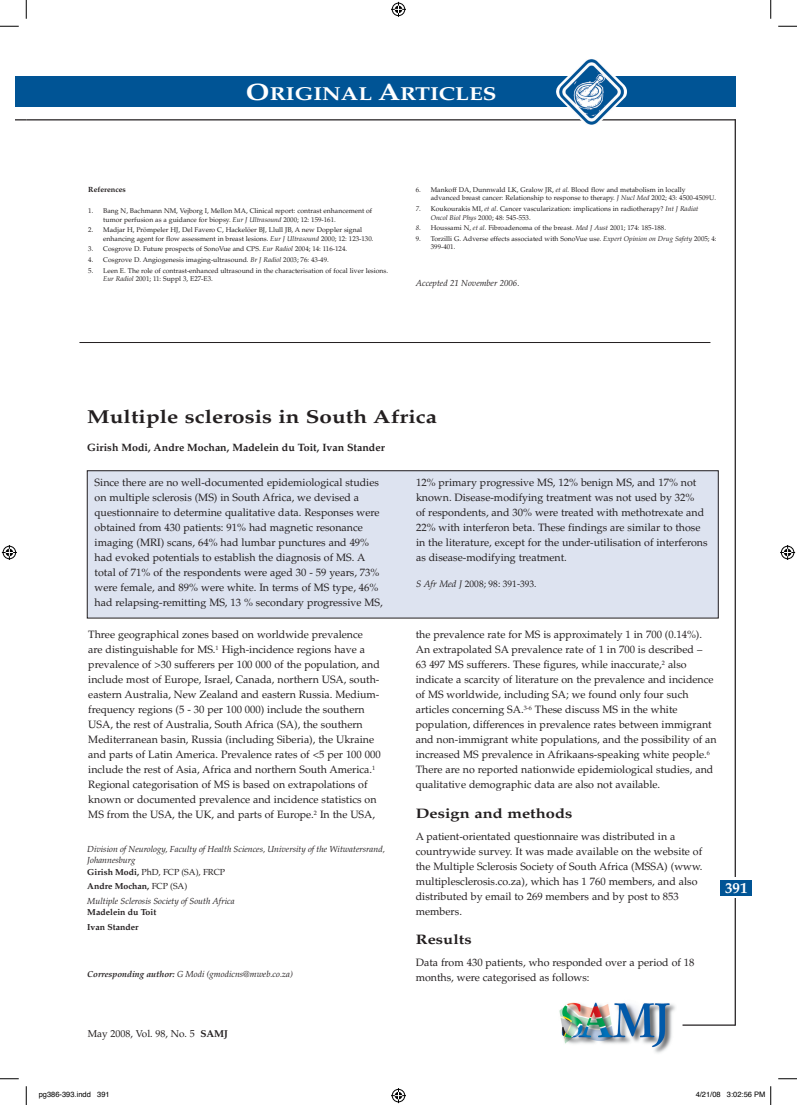
<style>
.page{position:relative;width:797px;height:1105px;background:#fff}
.page>*{position:absolute;margin:0;border:0;box-sizing:border-box;transform-origin:0 0}
.t1{font:700 18.75px "Palatino";color:#231f20;scale:1.2 1}
.t2{font:700 18.75px "Palatino";color:#fff;scale:1.2 1}
.t3{font:700 15px "Palatino";color:#fff}
.t4{font:700 13.75px "Palatino";color:#231f20;scale:1.2 1}
.t5{font:10.62px/15px "Palatino";color:#231f20}
.t6{font:700 10.62px "Palatino";color:#231f20}
.t7{font:10px "Palatino";color:#231f20}
.t8{font:9.38px "Palatino";color:#231f20}
.t9{font:italic 8.75px/11.2px "Palatino";color:#231f20}
.t10{font:700 8.75px/14.8px "Palatino";color:#231f20}
.t11{font:7.5px "Helvetica";color:#000}
.t12{font:700 7.5px "Palatino";color:#231f20}
.t13{font:6.88px/8.8px "Palatino";color:#231f20}
.s1{font-size:23.75px}
.s2{font-style:italic}
.s3{font-weight:700;font-style:normal}
.s4{font-style:normal}
.s5{font-weight:700}
</style>
<div class="page">
<div style="left:16px;top:77px;width:10px;height:30px;background:#005495"></div>
<hr style="left:734px;top:119px;width:2px;height:906px;background:#231f20">
<div style="left:723px;top:877px;width:23px;height:21px;background:#fff"></div>
<hr style="left:682px;top:1024px;width:53px;height:2px;background:#231f20">
<div style="left:26px;top:77px;width:709px;height:30px;background:#005495"></div>
<hr style="left:26px;top:119px;width:709px;height:1px;background:#231f20">
<img style="left:555px;top:59px;width:72px;height:66px">
<img style="left:559px;top:1002px;width:117px;height:51px">
<div style="left:719px;top:880px;width:32px;height:16px;background:#005495"></div>
<div style="left:87px;top:471px;width:631px;height:147px;background:#dde3f0"></div>
<div style="left:87px;top:470px;width:631px;height:148px;border:1px solid #231f20"></div>
<hr style="left:79px;top:342px;width:631px;height:1px;background:#231f20">
<svg style="left:0;top:25px;width:19px;height:2px"></svg>
<svg style="left:778px;top:25px;width:19px;height:2px"></svg>
<svg style="left:0;top:1078px;width:19px;height:1px"></svg>
<svg style="left:778px;top:1078px;width:19px;height:1px"></svg>
<svg style="left:25px;top:0;width:2px;height:19px"></svg>
<svg style="left:25px;top:1086px;width:2px;height:19px"></svg>
<svg style="left:770px;top:0;width:1px;height:19px"></svg>
<svg style="left:391px;top:2px;width:15px;height:15px"></svg>
<svg style="left:391px;top:1088px;width:15px;height:15px"></svg>
<svg style="left:2px;top:545px;width:15px;height:15px"></svg>
<svg style="left:780px;top:545px;width:15px;height:15px"></svg>
<svg style="left:770px;top:1086px;width:1px;height:19px"></svg>
<h1 class="t2" style="left:246px;top:83px;width:210px"><span class="s1">O</span>RIGINAL <span class="s1">A</span>RTICLES</h1>
<p class="t12" style="left:88px;top:185px;width:39px">References</p>
<p class="t13" style="left:103px;top:206px;width:270px;text-indent:-15px">1. Bang N, Bachmann NM, Vejborg I, Mellon MA, Clinical report: contrast enhancement of tumor perfusion as a guidance for biopsy. <span class="s2">Eur J Ultrasound</span> 2000; 12: 159-161.</p>
<p class="t13" style="left:103px;top:226px;width:272px;text-indent:-15px">2. Madjar H, Prömpeler HJ, Del Favero C, Hackelöer BJ, Llull JB, A new Doppler signal enhancing agent for flow assessment in breast lesions. <span class="s2">Eur J Ultrasound</span> 2000; 12: 123-130.</p>
<p class="t13" style="left:88px;top:245px;width:260px">3. Cosgrove D. Future prospects of SonoVue and CPS. <span class="s2">Eur Radiol</span> 2004; 14: 116-124.</p>
<p class="t13" style="left:88px;top:255px;width:242px">4. Cosgrove D. Angiogenesis imaging-ultrasound. <span class="s2">Br J Radiol</span> 2003; 76: 43-49.</p>
<p class="t13" style="left:103px;top:266px;width:286px;text-indent:-15px">5. Leen E. The role of contrast-enhanced ultrasound in the characterisation of focal liver lesions.<br><span class="s2">Eur Radiol</span> 2001; 11: Suppl 3, E27-E3.</p>
<p class="t13" style="left:431px;top:185px;width:287px;text-indent:-15px">6. Mankoff DA, Dunnwald LK, Gralow JR, <span class="s2">et al</span>. Blood flow and metabolism in locally advanced breast cancer: Relationship to response to therapy. <span class="s2">J Nucl Med</span> 2002; 43: 4500-4509U.</p>
<p class="t13" style="left:431px;top:204px;width:269px;text-indent:-15px"><span class="s2">7</span>. Koukourakis MI, <span class="s2">et al</span>. Cancer vascularization: implications in radiotherapy? <span class="s2">Int J Radiat<br>Oncol Biol Phys</span> 2000; 48: 545-553.</p>
<p class="t13" style="left:416px;top:223px;width:252px"><span class="s2">8</span>. Houssami N, <span class="s2">et al</span>. Fibroadenoma of the breast. <span class="s2">Med J Aust</span> 2001; 174: 185-188.</p>
<p class="t13" style="left:431px;top:234px;width:287px;text-indent:-15px">9. Torzilli G. Adverse effects associated with SonoVue use. <span class="s2">Expert Opinion on Drug Safety</span> 2005; 4:<br>399-401.</p>
<p class="t9" style="left:416px;top:278px;width:105px">Accepted 21 November 2006.</p>
<h1 class="t1" style="left:87px;top:406px;width:293px">Multiple sclerosis in South Africa</h1>
<p class="t6" style="left:87px;top:442px;width:299px">Girish Modi, Andre Mochan, Madelein du Toit, Ivan Stander</p>
<p class="t5" style="left:95px;top:475px;width:289px">Since there are no well-documented epidemiological studies on multiple sclerosis (MS) in South Africa, we devised a questionnaire to determine qualitative data. Responses were obtained from 430 patients: 91% had magnetic resonance imaging (MRI) scans, 64% had lumbar punctures and 49% had evoked potentials to establish the diagnosis of MS. A total of 71% of the respondents were aged 30 - 59 years, 73% were female, and 89% were white. In terms of MS type, 46% had relapsing-remitting MS, 13 % secondary progressive MS,</p>
<p class="t5" style="left:416px;top:475px;width:293px">12% primary progressive MS, 12% benign MS, and 17% not known. Disease-modifying treatment was not used by 32%<br>of respondents, and 30% were treated with methotrexate and 22% with interferon beta. These findings are similar to those in the literature, except for the under-utilisation of interferons as disease-modifying treatment.</p>
<p class="t8" style="left:416px;top:578px;width:122px"><span class="s2">S Afr Med J</span> 2008; 98: 391-393.</p>
<p class="t5" style="left:88px;top:627px;width:294px">Three geographical zones based on worldwide prevalence<br>are distinguishable for MS.<sup>1</sup> High-incidence regions have a prevalence of &gt;30 sufferers per 100 000 of the population, and include most of Europe, Israel, Canada, northern USA, south&shy;eastern Australia, New Zealand and eastern Russia. Medium&shy;frequency regions (5 - 30 per 100 000) include the southern USA, the rest of Australia, South Africa (SA), the southern Mediterranean basin, Russia (including Siberia), the Ukraine and parts of Latin America. Prevalence rates of &lt;5 per 100 000 include the rest of Asia, Africa and northern South America.<sup>1<br></sup>Regional categorisation of MS is based on extrapolations of known or documented prevalence and incidence statistics on MS from the USA, the UK, and parts of Europe.<sup>2</sup> In the USA,</p>
<p class="t5" style="left:416px;top:627px;width:302px">the prevalence rate for MS is approximately 1 in 700 (0.14%).<br>An extrapolated SA prevalence rate of 1 in 700 is described –<br>63 497 MS sufferers. These figures, while inaccurate,<sup>2</sup> also indicate a scarcity of literature on the prevalence and incidence of MS worldwide, including SA; we found only four such articles concerning SA.<sup>3-6</sup> These discuss MS in the white population, differences in prevalence rates between immigrant and non-immigrant white populations, and the possibility of an increased MS prevalence in Afrikaans-speaking white people.<sup>6<br></sup>There are no reported nationwide epidemiological studies, and qualitative demographic data are also not available.</p>
<p class="t4" style="left:416px;top:805px;width:132px">Design and methods</p>
<p class="t5" style="left:416px;top:829px;width:288px">A patient-orientated questionnaire was distributed in a countrywide survey. It was made available on the website of the Multiple Sclerosis Society of South Africa (MSSA) (www. multiplesclerosis.co.za), which has 1 760 members, and also distributed by email to 269 members and by post to 853 members.</p>
<p class="t4" style="left:416px;top:932px;width:48px">Results</p>
<p class="t5" style="left:416px;top:955px;width:280px">Data from 430 patients, who responded over a period of 18 months, were categorised as follows:</p>
<p class="t9" style="left:87px;top:844px;width:299px">Division of Neurology, Faculty of Health Sciences, University of the Witwatersrand,<br>Johannesburg<br><span class="s3">Girish Modi,</span> <span class="s4">PhD, FCP (SA), FRCP</span></p>
<p class="t9" style="left:87px;top:879px;width:149px;line-height:14.8px"><span class="s3">Andre Mochan,</span> <span class="s4">FCP (SA)<br></span>Multiple Sclerosis Society of South Africa</p>
<p class="t10" style="left:87px;top:905px;width:71px">Madelein du Toit<br>Ivan Stander</p>
<p class="t9" style="left:87px;top:968px;width:207px"><span class="s5">Corresponding author:</span> G Modi (gmodicns@mweb.co.za)</p>
<h2 class="t3" style="left:725px;top:879px;width:24px">391</h2>
<p class="t7" style="left:88px;top:1028px;width:142px">May 2008, Vol. 98, No. 5 <span class="s5">SAMJ</span></p>
<p class="t11" style="left:39px;top:1090px;width:72px">pg386-393.indd 391</p>
<p class="t11" style="left:695px;top:1090px;width:71px">4/21/08 3:02:56 PM</p>
</div>
